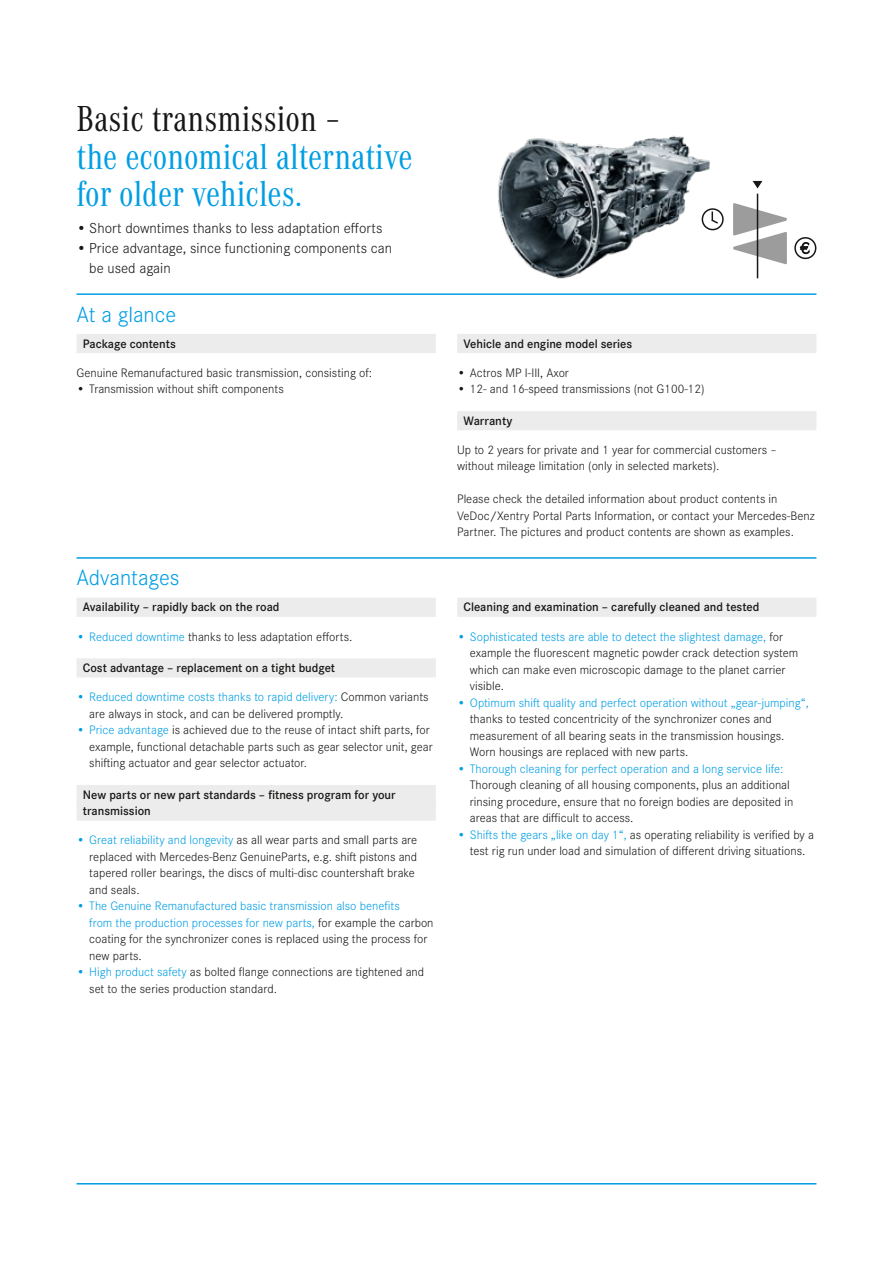
<style>
.page{position:relative;width:893px;height:1263px;background:#fff}
.page>*{position:absolute;margin:0;border:0;box-sizing:border-box;transform-origin:0 0}
.t1{font:37.5px/37.5px "Daimler CAC Pro";color:#009ee3}
.t2{font:37.5px "Daimler CAC Pro";color:#181716}
.t3{font:300 22.8px "Daimler CS Pro";color:#009ee3}
.t4{font:300 15px/20.2px "Daimler CS Pro";color:#181716}
.t5{font:300 12.75px/16.5px "Daimler CS Pro";color:#181716}
.t6{font:300 12.75px/16.5px "Daimler CS Pro";color:#009ee3}
.t7{font:600 12.75px/16.5px "Daimler CS Pro";color:#181716}
.s1{color:#009ee3}
.s2{color:#181716}
</style>
<div class="page">
<img style="left:498px;top:135px;width:226px;height:144px">
<hr style="left:77px;top:1183px;width:739px;height:1px;background:#009cdf">
<svg style="left:733px;top:203px;width:54px;height:61px"></svg>
<hr style="left:757px;top:194px;width:1px;height:84px;background:#181716">
<svg style="left:753px;top:181px;width:9px;height:7px"></svg>
<div style="left:702px;top:208px;width:22px;height:22px;border:2px solid #181716;border-radius:50%"></div>
<svg style="left:710px;top:211px;width:10px;height:14px"></svg>
<div style="left:794px;top:237px;width:22px;height:22px;border:2px solid #181716;border-radius:50%"></div>
<svg style="left:800px;top:242px;width:10px;height:12px"></svg>
<hr style="left:77px;top:293px;width:739px;height:2px;background:#009ee3">
<div style="left:77px;top:334px;width:359px;height:19px;background:#ececec"></div>
<div style="left:457px;top:334px;width:359px;height:19px;background:#ececec"></div>
<div style="left:457px;top:411px;width:359px;height:19px;background:#ececec"></div>
<hr style="left:77px;top:557px;width:739px;height:2px;background:#009ee3">
<div style="left:77px;top:598px;width:359px;height:19px;background:#ececec"></div>
<div style="left:77px;top:658px;width:359px;height:19px;background:#ececec"></div>
<div style="left:77px;top:785px;width:359px;height:19px;background:#ececec"></div>
<div style="left:77px;top:801px;width:359px;height:20px;background:#ececec"></div>
<div style="left:457px;top:598px;width:359px;height:19px;background:#ececec"></div>
<h1 class="t2" style="left:77px;top:93px;width:266px">Basic transmission –</h1>
<h1 class="t1" style="left:77px;top:136px;width:337px">the economical alternative for older vehicles.</h1>
<p class="t4" style="left:77px;top:217px;width:307px">• Short downtimes thanks to less adaptation efforts</p>
<p class="t4" style="left:89px;top:237px;width:304px;text-indent:-13px">• Price advantage, since functioning components can be used again</p>
<h2 class="t3" style="left:77px;top:298px;width:101px">At a glance</h2>
<p class="t7" style="left:83px;top:334px;width:94px">Package contents</p>
<p class="t5" style="left:77px;top:364px;width:297px">Genuine Remanufactured basic transmission, consisting of:</p>
<p class="t5" style="left:77px;top:380px;width:209px">• Transmission without shift components</p>
<h2 class="t3" style="left:77px;top:562px;width:104px">Advantages</h2>
<p class="t7" style="left:83px;top:598px;width:198px">Availability – rapidly back on the road</p>
<p class="t5" style="left:77px;top:627px;width:277px"><span class="s1">• Reduced downtime</span> thanks to less adaptation efforts.</p>
<p class="t7" style="left:83px;top:659px;width:254px">Cost advantage – replacement on a tight budget</p>
<p class="t5" style="left:89px;top:688px;width:341px;text-indent:-13px"><span class="s1">• Reduced downtime costs thanks to rapid delivery:</span> Common variants are always in stock, and can be delivered promptly.</p>
<p class="t5" style="left:89px;top:721px;width:345px;text-indent:-13px"><span class="s1">• Price advantage</span> is achieved due to the reuse of intact shift parts, for example, functional detachable parts such as gear selector unit, gear shifting actuator and gear selector actuator.</p>
<p class="t7" style="left:83px;top:785px;width:314px">New parts or new part standards – fitness program for your transmission</p>
<p class="t5" style="left:89px;top:831px;width:330px;text-indent:-13px"><span class="s1">• Great reliability and longevity</span> as all wear parts and small parts are replaced with Mercedes-Benz GenuineParts, e.g. shift pistons and tapered roller bearings, the discs of multi-disc countershaft brake and seals.</p>
<p class="t6" style="left:89px;top:897px;width:346px;text-indent:-13px">• The Genuine Remanufactured basic transmission also benefits<br>from the production processes for new parts, <span class="s2">for example the carbon coating for the synchronizer cones is replaced using the process for new parts.</span></p>
<p class="t5" style="left:89px;top:963px;width:336px;text-indent:-13px"><span class="s1">• High product safety</span> as bolted flange connections are tightened and set to the series production standard.</p>
<p class="t7" style="left:463px;top:334px;width:170px">Vehicle and engine model series</p>
<p class="t5" style="left:457px;top:364px;width:113px">• Actros MP I-III, Axor</p>
<p class="t5" style="left:457px;top:380px;width:249px">• 12- and 16-speed transmissions (not G100-12)</p>
<p class="t7" style="left:463px;top:411px;width:50px">Warranty</p>
<p class="t5" style="left:457px;top:441px;width:321px">Up to 2 years for private and 1 year for commercial customers – without mileage limitation (only in selected markets).</p>
<p class="t5" style="left:457px;top:490px;width:359px">Please check the detailed information about product contents in<br>VeDoc/Xentry Portal Parts Information, or contact your Mercedes-Benz<br>Partner. The pictures and product contents are shown as examples.</p>
<p class="t7" style="left:463px;top:598px;width:297px">Cleaning and examination – carefully cleaned and tested</p>
<p class="t5" style="left:470px;top:627px;width:330px;text-indent:-13px"><span class="s1">• Sophisticated tests are able to detect the slightest damage,</span> for example the fluorescent magnetic powder crack detection system which can make even microscopic damage to the planet carrier visible.</p>
<p class="t6" style="left:457px;top:693px;width:353px">• Optimum shift quality and perfect operation without „gear-jumping“,</p>
<p class="t5" style="left:470px;top:710px;width:316px">thanks to tested concentricity of the synchronizer cones and measurement of all bearing seats in the transmission housings.<br>Worn housings are replaced with new parts.</p>
<p class="t6" style="left:457px;top:759px;width:328px">• Thorough cleaning for perfect operation and a long service life:</p>
<p class="t5" style="left:470px;top:776px;width:325px">Thorough cleaning of all housing components, plus an additional rinsing procedure, ensure that no foreign bodies are deposited in areas that are difficult to access.</p>
<p class="t5" style="left:457px;top:825px;width:358px;text-align:center"><span class="s1">• Shifts the gears „like on day 1“,</span> as operating reliability is verified by a test rig run under load and simulation of different driving situations.</p>
</div>
